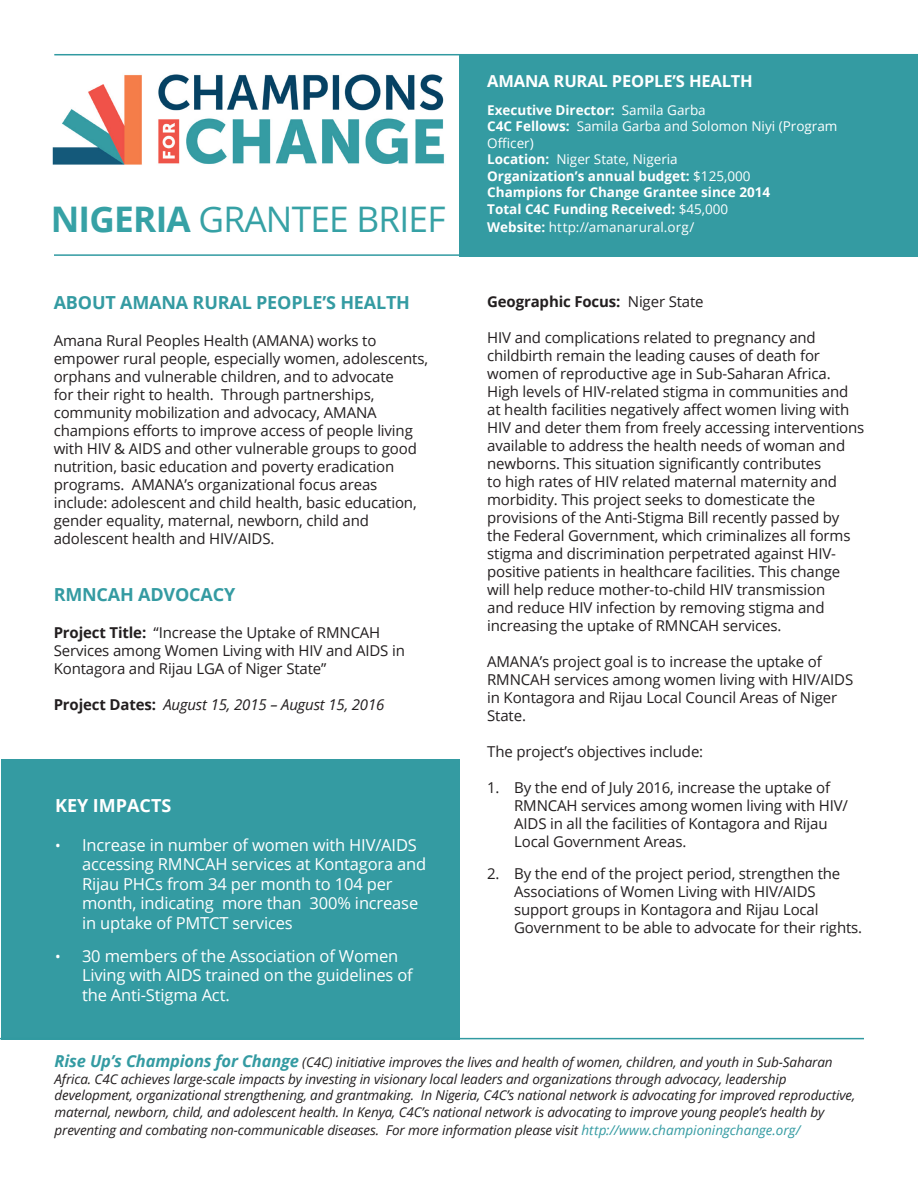
<style>
.page{position:relative;width:918px;height:1188px;background:#fff}
.page>*{position:absolute;margin:0;border:0;box-sizing:border-box;transform-origin:0 0}
.t1{font:35.25px "Open Sans";letter-spacing:-.02em;color:#36a1a5}
.HEADER_PARA{font:700 18px "Open Sans";letter-spacing:-.01em;color:#349ba2}
.HEADER_PARA-2{font:700 18px "Open Sans";color:#fff}
.t2{font:16.5px/19.5px "Open Sans";letter-spacing:-.01em;color:#fff}
.HEADER_PARA-3{font:700 16.5px "Open Sans";letter-spacing:-.01em;color:#fff}
.HEADER_PARA-4{font:15px/18px "Open Sans";letter-spacing:-.01em;color:#231f20}
.HEADER_PARA-5{font:italic 15px "Open Sans";letter-spacing:-.01em;color:#231f20}
.HEADER_PARA-6{font:700 15px "Open Sans";letter-spacing:-.01em;color:#231f20}
.body_black_text_para{font:italic 13.5px/16.5px "Open Sans";letter-spacing:-.01em;color:#231f20}
.body_black_text_para-2{font:700 13.5px "Open Sans";color:#fff}
.body_black_text_para-3{font:13.5px "Open Sans";color:#fff}
.s1{font-weight:700}
.s2{font-weight:700;font-style:normal}
.s3{font-size:15px}
.s4{font-weight:400}
.s5{font-weight:700;font-size:16.5px;color:#349ba2}
.s6{color:#349ba2}
</style>
<div class="page">
<hr style="left:54px;top:54px;width:864px;height:1px;background:#319aa1">
<hr style="left:54px;top:254px;width:864px;height:2px;background:#319aa1">
<div style="left:460px;top:54px;width:458px;height:202px;background:#349ba2"></div>
<div style="left:1px;top:759px;width:459px;height:280px;background:#349ba2"></div>
<img style="left:52px;top:74px;width:392px;height:91px">
<hr style="left:0;top:1038px;width:864px;height:1px;background:#319aa1">
<p class="t1" style="left:51px;top:195px;width:396px"><span class="s1">NIGERIA</span> GRANTEE BRIEF</p>
<p class="HEADER_PARA" style="left:54px;top:290px;width:358px">ABOUT AMANA RURAL PEOPLE’S HEALTH</p>
<p class="HEADER_PARA-4" style="left:54px;top:331px;width:376px">Amana Rural Peoples Health (AMANA) works to empower rural people, especially women, adolescents, orphans and vulnerable children, and to advocate<br>for their right to health. Through partnerships, community mobilization and advocacy, AMANA champions efforts to improve access of people living with HIV &amp; AIDS and other vulnerable groups to good nutrition, basic education and poverty eradication programs. AMANA’s organizational focus areas include: adolescent and child health, basic education, gender equality, maternal, newborn, child and adolescent health and HIV/AIDS.</p>
<p class="HEADER_PARA" style="left:54px;top:582px;width:183px">RMNCAH ADVOCACY</p>
<p class="HEADER_PARA-4" style="left:54px;top:623px;width:353px"><span class="s1">Project Title:</span> “Increase the Uptake of RMNCAH<br>Services among Women Living with HIV and AIDS in<br>Kontagora and Rijau LGA of Niger State”</p>
<p class="HEADER_PARA-5" style="left:54px;top:694px;width:332px"><span class="s2">Project Dates:</span> August 15, 2015 – August 15, 2016</p>
<p class="HEADER_PARA-2" style="left:55px;top:793px;width:118px">KEY IMPACTS</p>
<p class="t2" style="left:82px;top:834px;width:346px;text-indent:-27px"><span class="s3">•</span> Increase in number of women with HIV/AIDS accessing RMNCAH services at Kontagora and Rijau PHCs from 34 per month to 104 per month, indicating more than 300% increase in uptake of PMTCT services</p>
<p class="t2" style="left:82px;top:945px;width:332px;text-indent:-27px"><span class="s3">•</span> 30 members of the Association of Women<br>Living with AIDS trained on the guidelines of the Anti-Stigma Act.</p>
<p class="HEADER_PARA-3" style="left:487px;top:69px;width:267px">AMANA RURAL PEOPLE’S HEALTH</p>
<p class="body_black_text_para-2" style="left:487px;top:100px;width:220px">Executive Director: <span class="s4">Samila Garba</span></p>
<p class="body_black_text_para-3" style="left:487px;top:117px;width:352px"><span class="s1">C4C Fellows:</span> Samila Garba and Solomon Niyi (Program</p>
<p class="body_black_text_para-3" style="left:487px;top:134px;width:48px">Officer)</p>
<p class="body_black_text_para-3" style="left:487px;top:150px;width:192px"><span class="s1">Location:</span> Niger State, Nigeria</p>
<p class="body_black_text_para-2" style="left:487px;top:166px;width:265px">Organization’s annual budget: <span class="s4">$125,000</span></p>
<p class="body_black_text_para-2" style="left:487px;top:183px;width:285px">Champions for Change Grantee since 2014</p>
<p class="body_black_text_para-2" style="left:487px;top:199px;width:243px">Total C4C Funding Received: <span class="s4">$45,000</span></p>
<p class="body_black_text_para-3" style="left:487px;top:218px;width:209px"><span class="s1">Website:</span> http://amanarural.org/</p>
<p class="HEADER_PARA-6" style="left:487px;top:291px;width:218px">Geographic Focus: <span class="s4">Niger State</span></p>
<p class="HEADER_PARA-4" style="left:487px;top:329px;width:379px">HIV and complications related to pregnancy and childbirth remain the leading causes of death for women of reproductive age in Sub-Saharan Africa.<br>High levels of HIV-related stigma in communities and at health facilities negatively affect women living with HIV and deter them from freely accessing interventions available to address the health needs of woman and newborns. This situation significantly contributes<br>to high rates of HIV related maternal maternity and morbidity. This project seeks to domesticate the provisions of the Anti-Stigma Bill recently passed by the Federal Government, which criminalizes all forms stigma and discrimination perpetrated against HIV&shy;positive patients in healthcare facilities. This change will help reduce mother-to-child HIV transmission<br>and reduce HIV infection by removing stigma and increasing the uptake of RMNCAH services.</p>
<p class="HEADER_PARA-4" style="left:487px;top:653px;width:368px">AMANA’s project goal is to increase the uptake of RMNCAH services among women living with HIV/AIDS in Kontagora and Rijau Local Council Areas of Niger State.</p>
<p class="HEADER_PARA-4" style="left:487px;top:743px;width:218px">The project’s objectives include:</p>
<p class="HEADER_PARA-4" style="left:514px;top:779px;width:335px;text-indent:-27px">1. By the end of July 2016, increase the uptake of RMNCAH services among women living with HIV/ AIDS in all the facilities of Kontagora and Rijau Local Government Areas.</p>
<p class="HEADER_PARA-4" style="left:514px;top:864px;width:350px;text-indent:-27px">2. By the end of the project period, strengthen the Associations of Women Living with HIV/AIDS support groups in Kontagora and Rijau Local Government to be able to advocate for their rights.</p>
<p class="body_black_text_para" style="left:55px;top:1054px;width:802px"><span class="s5">Rise Up’s Champions for Change</span> (C4C) initiative improves the lives and health of women, children, and youth in Sub-Saharan Africa. C4C achieves large-scale impacts by investing in visionary local leaders and organizations through advocacy, leadership development, organizational strengthening, and grantmaking. In Nigeria, C4C’s national network is advocating for improved reproductive, maternal, newborn, child, and adolescent health. In Kenya, C4C’s national network is advocating to improve young people’s health by</p>
<p class="body_black_text_para" style="left:55px;top:1121px;width:748px">preventing and combating non-communicable diseases. For more information please visit <span class="s6">http://www.championingchange.org/</span></p>
</div>
